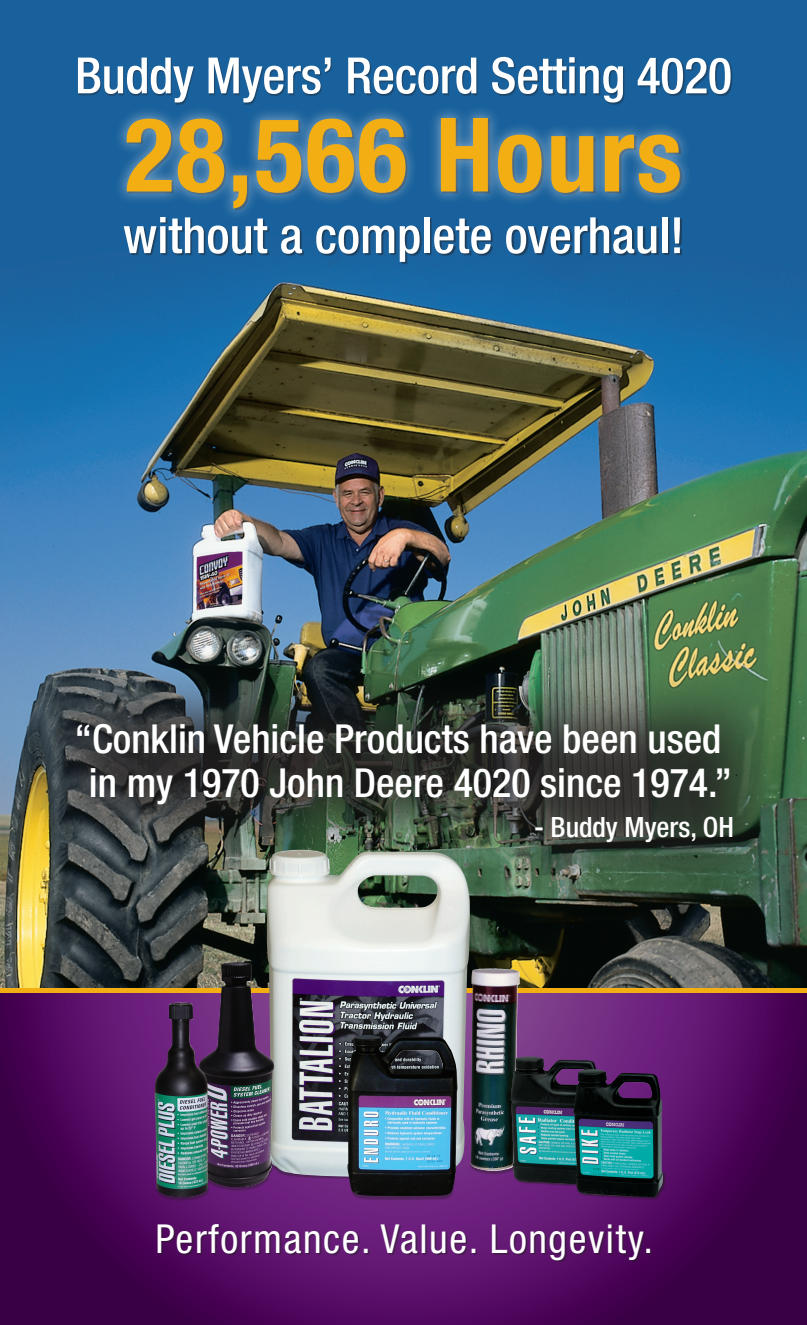
<style>
.page{position:relative;width:807px;height:1325px;background:#fff}
.page>*{position:absolute;margin:0;border:0;box-sizing:border-box;transform-origin:0 0}
.t1{font:700 condensed 102.88px "Helvetica Neue";letter-spacing:.02em;color:#f3ae14}
.t2{font:500 condensed 50px "Helvetica Neue";letter-spacing:-.005em;color:#fff}
.t3{font:500 condensed 40px/44px "Helvetica Neue";color:#fff;text-align:center}
.t4{font:condensed 40px "Helvetica Neue";letter-spacing:.04em;color:#fff}
.t5{font:500 condensed 28px "Helvetica Neue";color:#fff}
</style>
<div class="page">
<svg style="left:0;top:993px;width:806px;height:332px;background:#4f0c5d"></svg>
<img style="left:0;top:0;width:806px;height:988px">
<div style="left:0;top:988px;width:806px;height:5px;background:#f3ae14"></div>
<div style="left:113px;top:104px;width:580px;height:117px;background:#fff;opacity:.4"></div>
<div style="left:79px;top:58px;width:654px;height:47px;background:#231f20;opacity:.4"></div>
<div style="left:124px;top:218px;width:558px;height:46px;background:#231f20;opacity:.5"></div>
<div style="left:19px;top:663px;width:776px;height:241px;background:#231f20;opacity:.85"></div>
<div style="left:158px;top:1224px;width:494px;height:38px;background:#231f20;opacity:.5"></div>
<div style="left:261px;top:1140px;width:197px;height:40px;background:#231f20;opacity:.4"></div>
<img style="left:266px;top:850px;width:204px;height:327px">
<div style="left:469px;top:1152px;width:46px;height:23px;background:#231f20;opacity:.4"></div>
<img style="left:470px;top:1151px;width:40px;height:20px">
<img style="left:470px;top:968px;width:24px;height:201px">
<div style="left:200px;top:1166px;width:73px;height:25px;background:#231f20;opacity:.4"></div>
<img style="left:199px;top:962px;width:75px;height:226px">
<div style="left:348px;top:1178px;width:108px;height:22px;background:#231f20;opacity:.4"></div>
<img style="left:347px;top:1035px;width:110px;height:161px">
<div style="left:513px;top:1160px;width:153px;height:40px;background:#6b1e7c"></div>
<div style="left:511px;top:1158px;width:93px;height:30px;background:#231f20;opacity:.5"></div>
<div style="left:574px;top:1170px;width:92px;height:30px;background:#231f20;opacity:.5"></div>
<img style="left:510px;top:1056px;width:90px;height:129px">
<img style="left:573px;top:1069px;width:90px;height:128px">
<div style="left:155px;top:1181px;width:54px;height:20px;background:#231f20;opacity:.4"></div>
<img style="left:154px;top:1002px;width:54px;height:195px">
<p class="t2" style="left:75px;top:46px;width:658px">Buddy Myers’ Record Setting 4020</p>
<p class="t1" style="left:125px;top:93px;width:558px">28,566 Hours</p>
<p class="t2" style="left:123px;top:206px;width:562px">without a complete overhaul!</p>
<p class="t3" style="left:75px;top:716px;width:658px">“Conklin Vehicle Products have been used in my 1970 John Deere 4020 since 1974.”</p>
<p class="t5" style="left:534px;top:810px;width:201px">- Buddy Myers, OH</p>
<p class="t4" style="left:155px;top:1215px;width:499px">Performance. Value. Longevity.</p>
</div>
